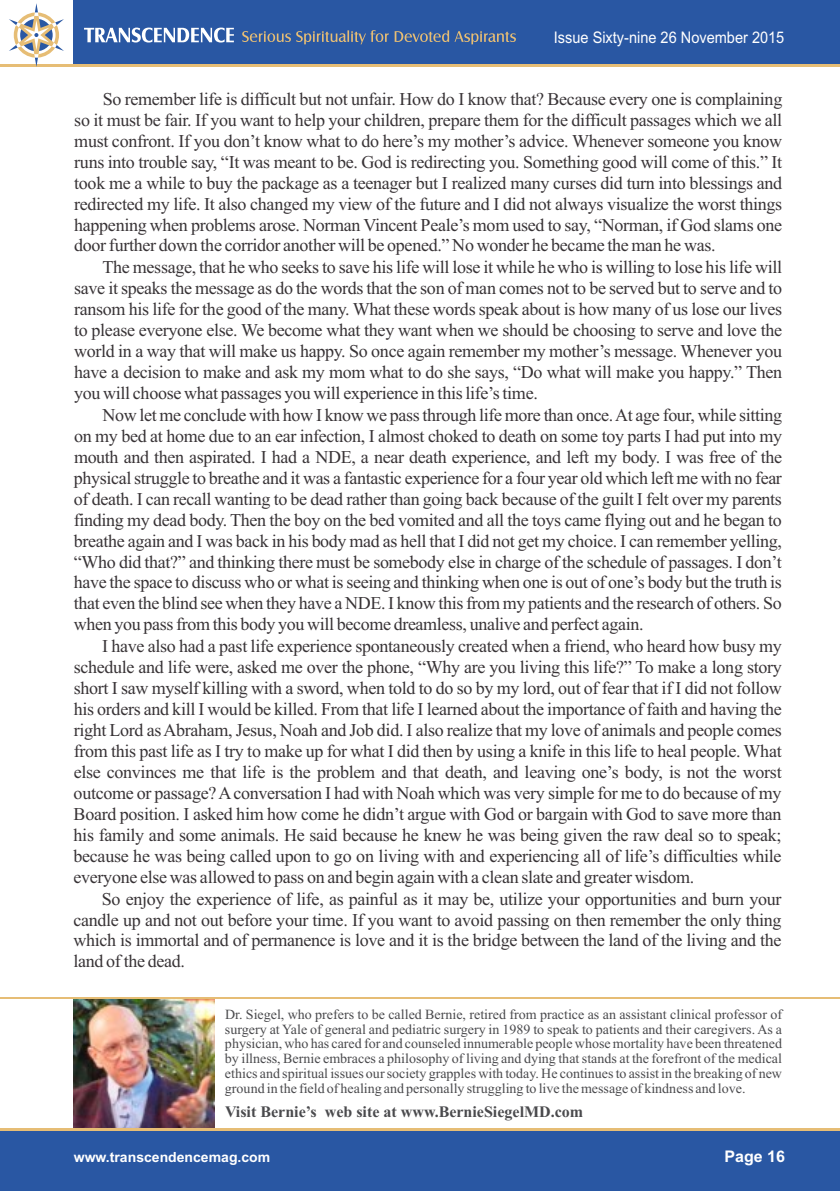
<style>
.page{position:relative;width:840px;height:1191px;background:#fff}
.page>*{position:absolute;margin:0;border:0;box-sizing:border-box;transform-origin:0 0}
.t1{font:18px/21px "Times New Roman";letter-spacing:-.02em;color:#383336;text-align:justify}
.t2{font:700 16px "Times New Roman";color:#4a4a4d}
.t3{font:16px "Arial";color:#fff;scale:.91 1}
.t4{font:700 16px "Arial";color:#fff}
.t5{font:14px/14.8px "Times New Roman";color:#4a4a4d;text-align:justify}
.t6{font:700 14px "Arial";color:#fff}
</style>
<div class="page">
<img style="left:73px;top:998px;width:141px;height:130px">
<div style="left:0;top:1128px;width:839px;height:63px;background:#2957a3"></div>
<div style="left:74px;top:0;width:765px;height:67px;background:#2957a3"></div>
<hr style="left:0;top:64px;width:839px;height:3px;background:#e6bd75">
<svg style="left:9px;top:3px;width:55px;height:64px"></svg>
<hr style="left:0;top:1128px;width:839px;height:3px;background:#e6bd75">
<hr style="left:0;top:996px;width:839px;height:2px;background:#e6bd75">
<svg style="left:84px;top:28px;width:150px;height:15px"></svg>
<svg style="left:242px;top:30px;width:273px;height:14px"></svg>
<p class="t3" style="left:553px;top:31px;width:255px">Issue Sixty-nine 26 November 2015</p>
<p class="t1" style="left:74px;top:90px;width:709px;text-indent:28px">So remember life is difficult but not unfair. How do I know that? Because every one is complaining so it must be fair. If you want to help your children, prepare them for the difficult passages which we all must confront. If you don’t know what to do here’s my mother’s advice. Whenever someone you know runs into trouble say, “It was meant to be. God is redirecting you. Something good will come of this.” It took me a while to buy the package as a teenager but I realized many curses did turn into blessings and redirected my life. It also changed my view of the future and I did not always visualize the worst things happening when problems arose. Norman Vincent Peale’s mom used to say, “Norman, if God slams one door further down the corridor another will be opened.” No wonder he became the man he was.</p>
<p class="t1" style="left:74px;top:258px;width:709px;text-indent:28px">The message, that he who seeks to save his life will lose it while he who is willing to lose his life will save it speaks the message as do the words that the son of man comes not to be served but to serve and to ransom his life for the good of the many. What these words speak about is how many of us lose our lives to please everyone else. We become what they want when we should be choosing to serve and love the world in a way that will make us happy. So once again remember my mother’s message. Whenever you have a decision to make and ask my mom what to do she says, “Do what will make you happy.” Then you will choose what passages you will experience in this life’s time.</p>
<p class="t1" style="left:74px;top:406px;width:709px;text-indent:29px">Now let me conclude with how I know we pass through life more than once. At age four, while sitting on my bed at home due to an ear infection, I almost choked to death on some toy parts I had put into my mouth and then aspirated. I had a NDE, a near death experience, and left my body. I was free of the physical struggle to breathe and it was a fantastic experience for a four year old which left me with no fear of death. I can recall wanting to be dead rather than going back because of the guilt I felt over my parents finding my dead body. Then the boy on the bed vomited and all the toys came flying out and he began to breathe again and I was back in his body mad as hell that I did not get my choice. I can remember yelling, “Who did that?” and thinking there must be somebody else in charge of the schedule of passages. I don’t have the space to discuss who or what is seeing and thinking when one is out of one’s body but the truth is that even the blind see when they have a NDE. I know this from my patients and the research of others. So when you pass from this body you will become dreamless, unalive and perfect again.</p>
<p class="t1" style="left:74px;top:637px;width:709px;text-indent:29px">I have also had a past life experience spontaneously created when a friend, who heard how busy my schedule and life were, asked me over the phone, “Why are you living this life?” To make a long story short I saw myself killing with a sword, when told to do so by my lord, out of fear that if I did not follow his orders and kill I would be killed. From that life I learned about the importance of faith and having the right Lord as Abraham, Jesus, Noah and Job did. I also realize that my love of animals and people comes from this past life as I try to make up for what I did then by using a knife in this life to heal people. What else convinces me that life is the problem and that death, and leaving one’s body, is not the worst outcome or passage? Aconversation I had with Noah which was very simple for me to do because of my Board position. I asked him how come he didn’t argue with God or bargain with God to save more than his family and some animals. He said because he knew he was being given the raw deal so to speak; because he was being called upon to go on living with and experiencing all of life’s difficulties while everyone else was allowed to pass on and begin again with a clean slate and greater wisdom.</p>
<p class="t1" style="left:73px;top:889px;width:709px;text-indent:28px">So enjoy the experience of life, as painful as it may be, utilize your opportunities and burn your candle up and not out before your time. If you want to avoid passing on then remember the only thing which is immortal and of permanence is love and it is the bridge between the land of the living and the land of the dead.</p>
<p class="t5" style="left:225px;top:1008px;width:558px">Dr. Siegel, who prefers to be called Bernie, retired from practice as an assistant clinical professor of surgery at Yale of general and pediatric surgery in 1989 to speak to patients and their caregivers. As a physician, who has cared for and counseled innumerable people whose mortality have been threatened by illness, Bernie embraces a philosophy of living and dying that stands at the forefront of the medical ethics and spiritual issues our society grapples with today. He continues to assist in the breaking of new ground in the field of healing and personally struggling to live the message of kindness and love.</p>
<p class="t2" style="left:225px;top:1106px;width:359px">Visit Bernie’s web site at www.BernieSiegelMD.com</p>
<p class="t6" style="left:74px;top:1152px;width:198px">www.transcendencemag.com</p>
<p class="t4" style="left:724px;top:1150px;width:62px">Page 16</p>
</div>
